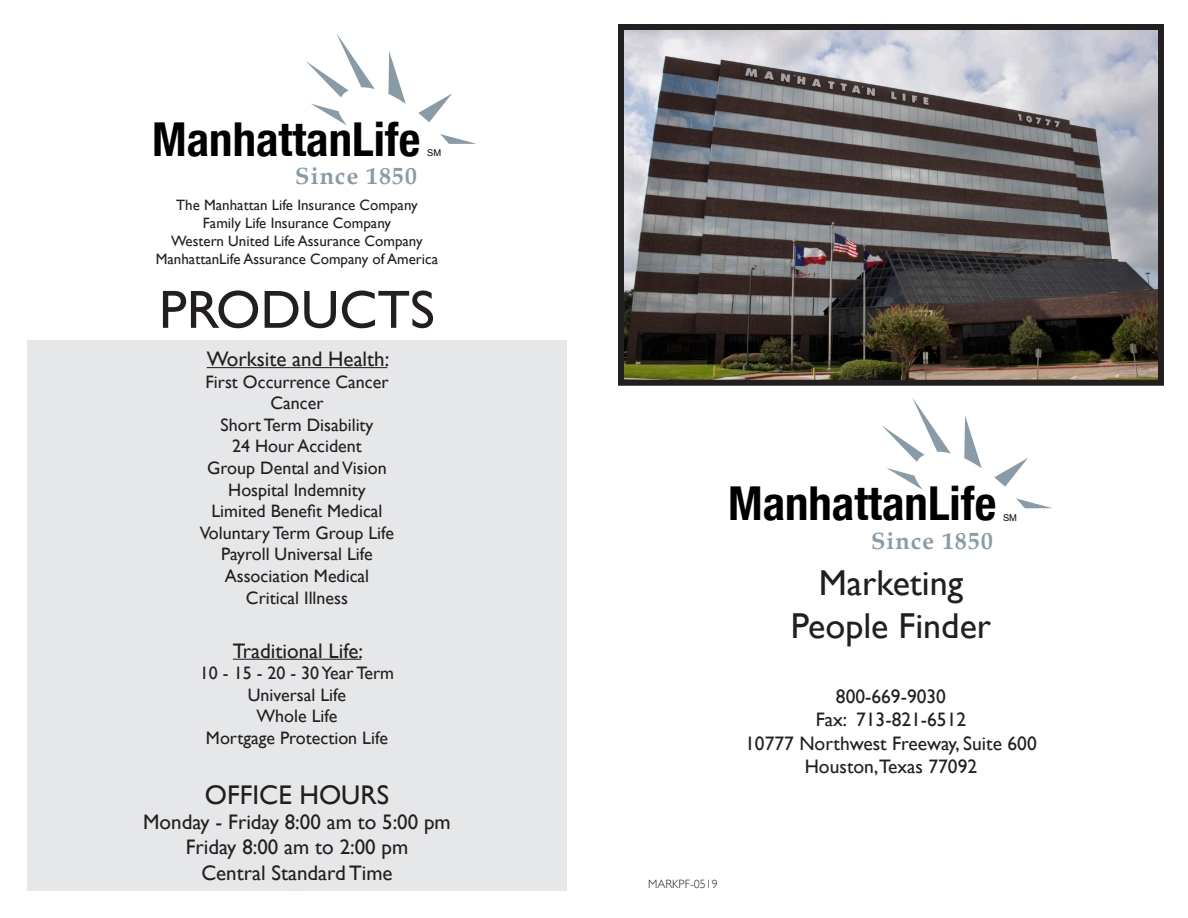
<style>
.page{position:relative;width:1188px;height:918px;background:#fff}
.page>*{position:absolute;margin:0;border:0;box-sizing:border-box;transform-origin:0 0}
.t1{font:54px "Gill Sans";color:#231f20}
.t2{font:700 condensed 46.8px "Helvetica Neue LT Pro";color:#000}
.t3{font:36px "Gill Sans";color:#231f20}
.t4{font:27px "Gill Sans";color:#231f20}
.t5{font:700 23.4px "Book Antiqua";letter-spacing:.05em;color:#889ba7}
.t6{font:21px "Gill Sans";color:#231f20}
.t7{font:19.5px "Gill Sans";color:#231f20}
.t8{font:18px "Gill Sans";color:#231f20}
.t9{font:15px "Gill Sans";color:#231f20}
.t10{font:300 12px "Gill Sans";color:#231f20}
.t11{font:9.3px "Arial";color:#000}
</style>
<div class="page">
<img style="left:625px;top:31px;width:532px;height:348px">
<div style="left:618px;top:24px;width:546px;height:362px;border:6px solid #231f20"></div>
<div style="left:27px;top:340px;width:540px;height:551px;background:#e6e7e9"></div>
<hr style="left:207px;top:367px;width:180px;height:1px;background:#231f20">
<hr style="left:233px;top:659px;width:128px;height:1px;background:#231f20">
<svg style="left:887px;top:468px;width:36px;height:22px"></svg>
<svg style="left:882px;top:398px;width:69px;height:64px"></svg>
<svg style="left:964px;top:416px;width:18px;height:52px"></svg>
<svg style="left:994px;top:458px;width:34px;height:29px"></svg>
<svg style="left:1016px;top:498px;width:36px;height:10px"></svg>
<svg style="left:311px;top:104px;width:36px;height:21px"></svg>
<svg style="left:306px;top:33px;width:69px;height:64px"></svg>
<svg style="left:388px;top:51px;width:18px;height:53px"></svg>
<svg style="left:418px;top:93px;width:34px;height:29px"></svg>
<svg style="left:440px;top:134px;width:37px;height:10px"></svg>
<p class="t2" style="left:152px;top:111px;width:270px">ManhattanLife</p>
<p class="t11" style="left:427px;top:147px;width:16px">SM</p>
<p class="t5" style="left:295px;top:163px;width:123px">Since 1850</p>
<p class="t9" style="left:176px;top:196px;width:243px">The Manhattan Life Insurance Company</p>
<p class="t9" style="left:203px;top:214px;width:190px">Family Life Insurance Company</p>
<p class="t9" style="left:171px;top:232px;width:253px">Western United Life Assurance Company</p>
<p class="t9" style="left:156px;top:250px;width:284px">ManhattanLife Assurance Company of America</p>
<p class="t1" style="left:159px;top:278px;width:277px">PRODUCTS</p>
<p class="t6" style="left:207px;top:347px;width:184px">Worksite and Health:</p>
<p class="t8" style="left:206px;top:371px;width:184px">First Occurrence Cancer</p>
<p class="t8" style="left:270px;top:393px;width:55px">Cancer</p>
<p class="t8" style="left:221px;top:414px;width:154px">Short Term Disability</p>
<p class="t8" style="left:232px;top:436px;width:131px">24 Hour Accident</p>
<p class="t8" style="left:207px;top:457px;width:181px">Group Dental and Vision</p>
<p class="t8" style="left:228px;top:479px;width:139px">Hospital Indemnity</p>
<p class="t8" style="left:211px;top:501px;width:173px">Limited Benefit Medical</p>
<p class="t8" style="left:200px;top:522px;width:196px">Voluntary Term Group Life</p>
<p class="t8" style="left:221px;top:544px;width:153px">Payroll Universal Life</p>
<p class="t8" style="left:225px;top:565px;width:146px">Association Medical</p>
<p class="t8" style="left:246px;top:587px;width:104px">Critical Illness</p>
<p class="t6" style="left:233px;top:638px;width:132px">Traditional Life:</p>
<p class="t8" style="left:200px;top:663px;width:196px">10 - 15 - 20 - 30 Year Term</p>
<p class="t8" style="left:248px;top:684px;width:100px">Universal Life</p>
<p class="t8" style="left:257px;top:706px;width:82px">Whole Life</p>
<p class="t8" style="left:206px;top:727px;width:184px">Mortgage Protection Life</p>
<p class="t4" style="left:205px;top:779px;width:186px">OFFICE HOURS</p>
<p class="t6" style="left:143px;top:810px;width:309px">Monday - Friday 8:00 am to 5:00 pm</p>
<p class="t6" style="left:186px;top:835px;width:224px">Friday 8:00 am to 2:00 pm</p>
<p class="t6" style="left:201px;top:860px;width:193px">Central Standard Time</p>
<p class="t2" style="left:728px;top:475px;width:270px">ManhattanLife</p>
<p class="t5" style="left:871px;top:527px;width:123px">Since 1850</p>
<p class="t11" style="left:1003px;top:511px;width:16px">SM</p>
<p class="t3" style="left:819px;top:562px;width:146px">Marketing</p>
<p class="t3" style="left:791px;top:605px;width:202px">People Finder</p>
<p class="t7" style="left:836px;top:685px;width:112px">800-669-9030</p>
<p class="t7" style="left:816px;top:708px;width:152px">Fax: 713-821-6512</p>
<p class="t7" style="left:745px;top:732px;width:293px">10777 Northwest Freeway, Suite 600</p>
<p class="t7" style="left:805px;top:755px;width:174px">Houston,Texas 77092</p>
<p class="t10" style="left:648px;top:875px;width:71px">MARKPF-0519</p>
</div>
